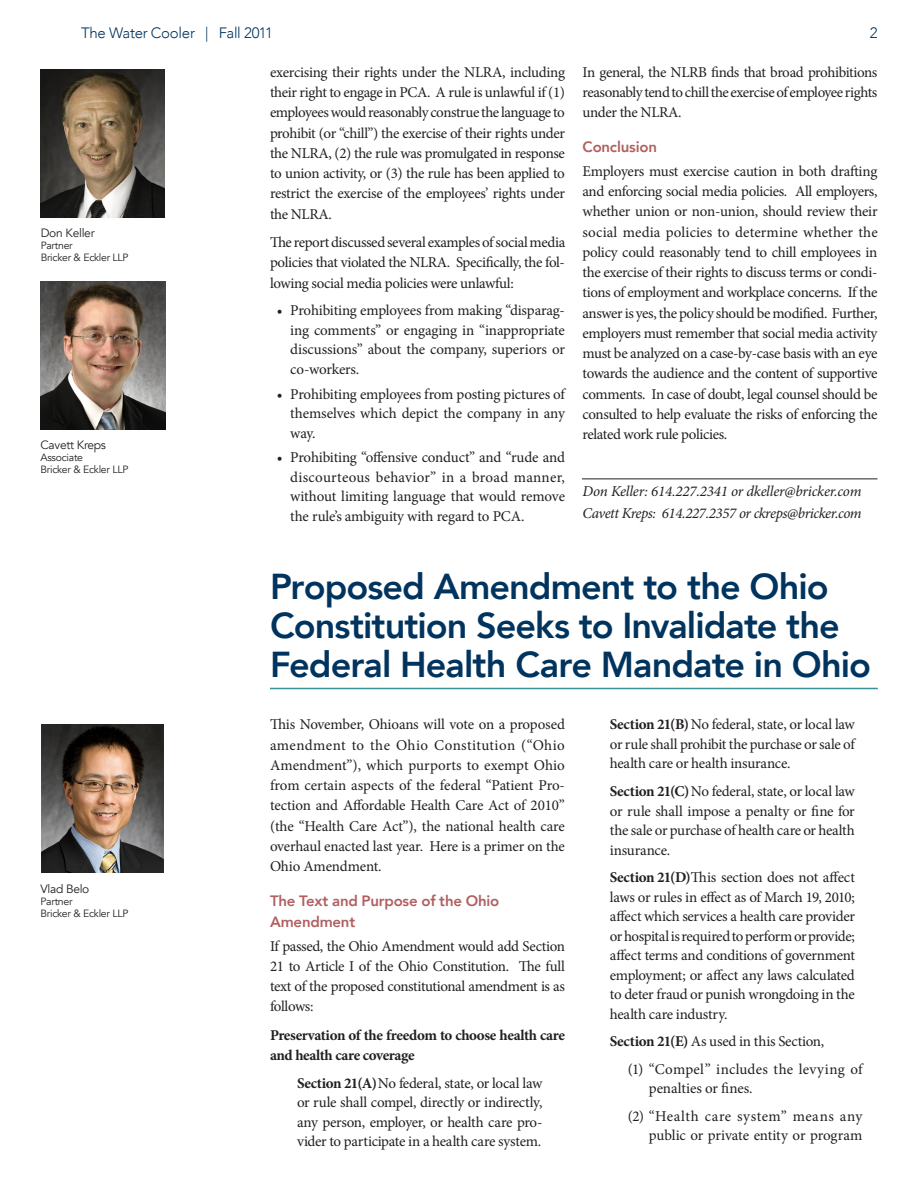
<style>
.page{position:relative;width:918px;height:1188px;background:#fff}
.page>*{position:absolute;margin:0;border:0;box-sizing:border-box;transform-origin:0 0}
.t1{font:800 36px/39px "Avenir LT Com";letter-spacing:-.025em;color:#00345e}
.text_2{font:15px/20.2px "Minion Pro";letter-spacing:-.025em;color:#231f20;text-align:justify}
.Indented_text{font:15px/19.5px "Minion Pro";letter-spacing:-.015em;color:#231f20;text-align:justify}
.Bulleted_Text{font:15px/19.5px "Minion Pro";letter-spacing:-.01em;color:#231f20;text-align:justify}
.Indented_text_2{font:15px/19.5px "Minion Pro";letter-spacing:.015em;color:#231f20}
.text_2-2{font:italic 15px/21.8px "Minion Pro";letter-spacing:-.025em;color:#231f20}
.text_2-3{font:700 15px/20.2px "Minion Pro";letter-spacing:-.025em;color:#231f20}
.Subtitle{font:800 15px/21px "Avenir LT Com";letter-spacing:-.015em;color:#b06061}
.Body{font:300 15px "Avenir LT Com";letter-spacing:-.02em;color:#00345e}
.text_2-4{font:12px "Avenir LT Com";letter-spacing:-.025em;color:#231f20}
.text_2-5{font:10.5px "Avenir LT Com";letter-spacing:-.025em;color:#231f20}
.s1{font-weight:700}
</style>
<div class="page">
<img style="left:40px;top:281px;width:125px;height:148px">
<hr style="left:582px;top:478px;width:296px;height:1px;background:#231f20">
<hr style="left:270px;top:688px;width:608px;height:1px;background:#37939b">
<img style="left:41px;top:724px;width:123px;height:149px">
<img style="left:40px;top:69px;width:125px;height:149px">
<p class="Body" style="left:81px;top:24px;width:193px">The Water Cooler | Fall 2011</p>
<p class="Body" style="left:870px;top:24px;width:9px">2</p>
<p class="text_2" style="left:270px;top:62px;width:297px">exercising their rights under the NLRA, including their right to engage in PCA. A rule is unlawful if (1) employees would reasonably construe the language to prohibit (or “chill”) the exercise of their rights under the NLRA, (2) the rule was promulgated in response to union activity, or (3) the rule has been applied to restrict the exercise of the employees’ rights under the NLRA.</p>
<p class="text_2" style="left:270px;top:232px;width:297px">The report discussed several examples of social media policies that violated the NLRA. Specifically, the fol&shy;lowing social media policies were unlawful:</p>
<p class="Bulleted_Text" style="left:290px;top:301px;width:276px;text-indent:-14px">• Prohibiting employees from making “disparag&shy;ing comments” or engaging in “inappropriate discussions” about the company, superiors or co-workers.</p>
<p class="Bulleted_Text" style="left:290px;top:384px;width:276px;text-indent:-14px">• Prohibiting employees from posting pictures of themselves which depict the company in any way.</p>
<p class="Bulleted_Text" style="left:290px;top:448px;width:276px;text-indent:-14px">• Prohibiting “offensive conduct” and “rude and discourteous behavior” in a broad manner, without limiting language that would remove the rule’s ambiguity with regard to PCA.</p>
<p class="text_2" style="left:583px;top:62px;width:296px">In general, the NLRB finds that broad prohibitions reasonably tend to chill the exercise of employee rights under the NLRA.</p>
<p class="Subtitle" style="left:583px;top:136px;width:76px">Conclusion</p>
<p class="text_2" style="left:583px;top:161px;width:297px">Employers must exercise caution in both drafting and enforcing social media policies. All employers, whether union or non-union, should review their social media policies to determine whether the policy could reasonably tend to chill employees in the exercise of their rights to discuss terms or condi&shy;tions of employment and workplace concerns. If the answer is yes, the policy should be modified. Further, employers must remember that social media activity must be analyzed on a case-by-case basis with an eye towards the audience and the content of supportive comments. In case of doubt, legal counsel should be consulted to help evaluate the risks of enforcing the related work rule policies.</p>
<p class="text_2-4" style="left:41px;top:225px;width:55px">Don Keller</p>
<p class="text_2-5" style="left:41px;top:239px;width:34px">Partner</p>
<p class="text_2-5" style="left:41px;top:251px;width:89px">Bricker &amp; Eckler LLP</p>
<p class="text_2-4" style="left:40px;top:438px;width:67px">Cavett Kreps</p>
<p class="text_2-5" style="left:40px;top:451px;width:44px">Associate</p>
<p class="text_2-5" style="left:40px;top:463px;width:89px">Bricker &amp; Eckler LLP</p>
<p class="text_2-2" style="left:583px;top:480px;width:281px">Don Keller: 614.227.2341 or dkeller@bricker.com<br>Cavett Kreps: 614.227.2357 or ckreps@bricker.com</p>
<p class="text_2-4" style="left:40px;top:882px;width:50px">Vlad Belo</p>
<p class="text_2-5" style="left:40px;top:895px;width:34px">Partner</p>
<p class="text_2-5" style="left:40px;top:907px;width:89px">Bricker &amp; Eckler LLP</p>
<p class="t1" style="left:270px;top:568px;width:603px">Proposed Amendment to the Ohio<br>Constitution Seeks to Invalidate the<br>Federal Health Care Mandate in Ohio</p>
<p class="text_2" style="left:270px;top:715px;width:296px">This November, Ohioans will vote on a proposed amendment to the Ohio Constitution (“Ohio Amendment”), which purports to exempt Ohio from certain aspects of the federal “Patient Pro&shy;tection and Affordable Health Care Act of 2010” (the “Health Care Act”), the national health care overhaul enacted last year. Here is a primer on the Ohio Amendment.</p>
<p class="Subtitle" style="left:270px;top:890px;width:231px">The Text and Purpose of the Ohio<br>Amendment</p>
<p class="text_2" style="left:270px;top:936px;width:296px">If passed, the Ohio Amendment would add Section 21 to Article I of the Ohio Constitution. The full text of the proposed constitutional amendment is as follows:</p>
<p class="text_2-3" style="left:270px;top:1025px;width:296px">Preservation of the freedom to choose health care and health care coverage</p>
<p class="Indented_text" style="left:297px;top:1073px;width:247px"><span class="s1">Section 21(A)</span>No federal, state, or local law or rule shall compel, directly or indirectly, any person, employer, or health care pro&shy;vider to participate in a health care system.</p>
<p class="Indented_text" style="left:610px;top:715px;width:246px"><span class="s1">Section 21(B)</span>No federal, state, or local law or rule shall prohibit the purchase or sale of health care or health insurance.</p>
<p class="Indented_text" style="left:610px;top:782px;width:246px"><span class="s1">Section 21(C)</span>No federal, state, or local law or rule shall impose a penalty or fine for the sale or purchase of health care or health insurance.</p>
<p class="Indented_text" style="left:610px;top:868px;width:247px"><span class="s1">Section 21(D)</span> This section does not affect laws or rules in effect as of March 19, 2010; affect which services a health care provider orhospitalisrequiredtoperformorprovide; affect terms and conditions of government employment; or affect any laws calculated to deter fraud or punish wrongdoing in the health care industry.</p>
<p class="Indented_text" style="left:610px;top:1032px;width:216px"><span class="s1">Section 21(E)</span> As used in this Section,</p>
<p class="Indented_text_2" style="left:649px;top:1059px;width:215px;text-indent:-21px">(1) “Compel” includes the levying of penalties or fines.</p>
<p class="Indented_text_2" style="left:628px;top:1106px;width:236px;text-align:right">(2) “Health care system” means any public or private entity or program</p>
</div>
